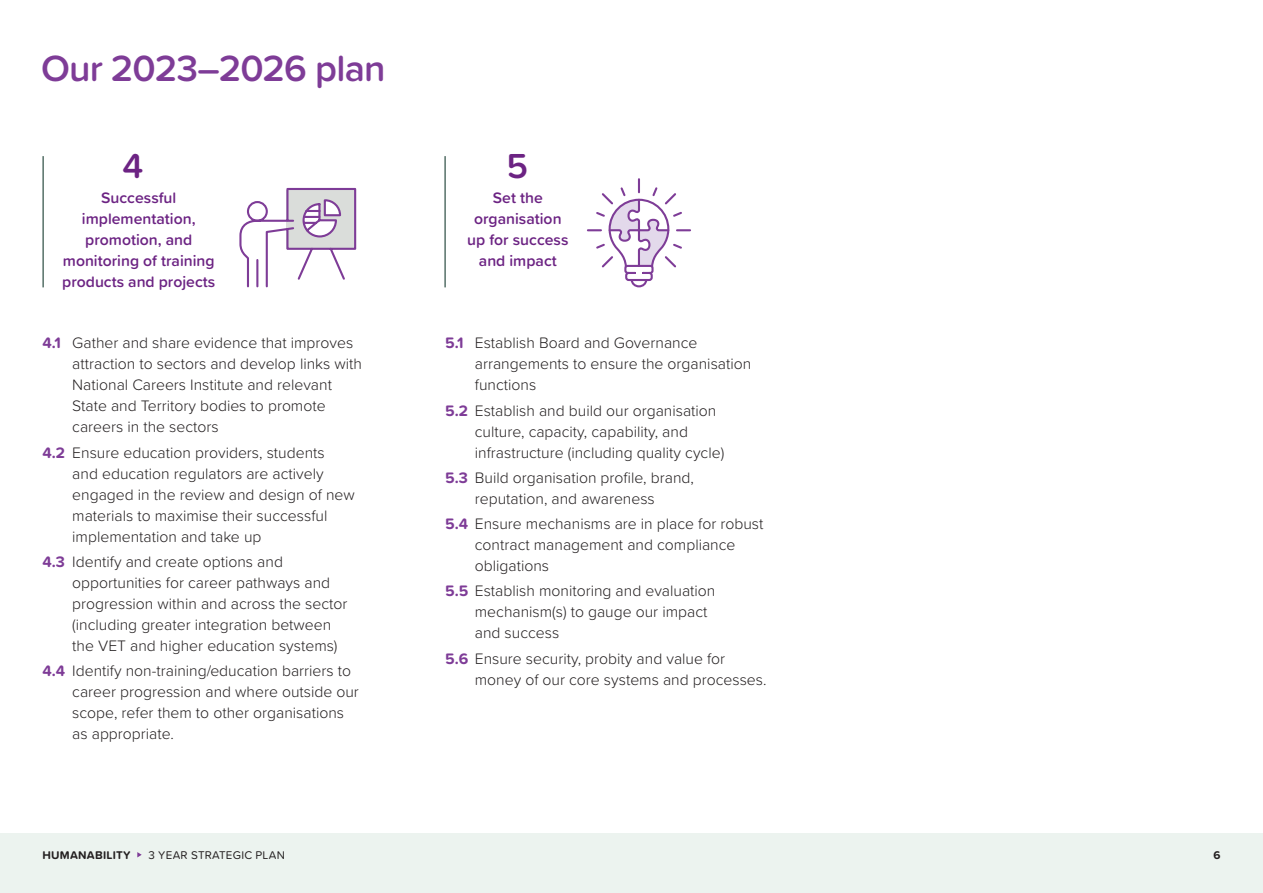
<style>
.page{position:relative;width:1263px;height:893px;background:#fff}
.page>*{position:absolute;margin:0;border:0;box-sizing:border-box;transform-origin:0 0}
.Head_A{font:600 37.8px "Proxima Soft";letter-spacing:-.02em;color:#7e3c97}
.Copy_bullet{font:600 36px "Proxima Soft";color:#6c2383}
.Copy_bullet-2{font:300 15.75px/21px "Proxima Soft";color:#231f20}
.Copy{font:600 15.75px/21px "Proxima Soft";color:#6c2383;text-align:center}
.t1{font:11.7px "Proxima Soft";letter-spacing:.02em;color:#231f20}
.t2{font:700 11.7px "Proxima Soft";letter-spacing:.02em;color:#231f20}
.s1{font-weight:700;color:#7e3c97}
</style>
<div class="page">
<svg style="left:239px;top:187px;width:118px;height:101px"></svg>
<div style="left:0;top:833px;width:1263px;height:60px;background:#ecf3ef"></div>
<svg style="left:587px;top:178px;width:104px;height:110px"></svg>
<hr style="left:43px;top:156px;width:1px;height:131px;background:#2b4d42">
<hr style="left:444px;top:156px;width:2px;height:131px;background:#2b4d42">
<svg style="left:137px;top:852px;width:5px;height:5px"></svg>
<p class="Head_A" style="left:41px;top:40px;width:346px">Our 2023–2026 plan</p>
<p class="Copy_bullet" style="left:122px;top:139px;width:22px">4</p>
<p class="Copy" style="left:62px;top:187px;width:155px">Successful implementation, promotion, and monitoring of training products and projects</p>
<p class="Copy_bullet-2" style="left:72px;top:332px;width:291px;text-indent:-30px"><span class="s1">4.1</span> Gather and share evidence that improves attraction to sectors and develop links with National Careers Institute and relevant State and Territory bodies to promote careers in the sectors</p>
<p class="Copy_bullet-2" style="left:72px;top:441px;width:284px;text-indent:-30px"><span class="s1">4.2</span> Ensure education providers, students<br>and education regulators are actively engaged in the review and design of new materials to maximise their successful implementation and take up</p>
<p class="Copy_bullet-2" style="left:72px;top:550px;width:277px;text-indent:-30px"><span class="s1">4.3</span> Identify and create options and opportunities for career pathways and progression within and across the sector (including greater integration between the VET and higher education systems)</p>
<p class="Copy_bullet-2" style="left:72px;top:659px;width:288px;text-indent:-30px"><span class="s1">4.4</span> Identify non-training/education barriers to career progression and where outside our scope, refer them to other organisations as appropriate.</p>
<p class="Copy_bullet" style="left:507px;top:139px;width:23px">5</p>
<p class="Copy" style="left:467px;top:187px;width:103px">Set the organisation up for success and impact</p>
<p class="Copy_bullet-2" style="left:475px;top:332px;width:278px;text-indent:-30px"><span class="s1">5.1</span> Establish Board and Governance arrangements to ensure the organisation functions</p>
<p class="Copy_bullet-2" style="left:475px;top:399px;width:251px;text-indent:-30px"><span class="s1">5.2</span> Establish and build our organisation culture, capacity, capability, and infrastructure (including quality cycle)</p>
<p class="Copy_bullet-2" style="left:445px;top:466px;width:250px;text-align:center"><span class="s1">5.3</span> Build organisation profile, brand, reputation, and awareness</p>
<p class="Copy_bullet-2" style="left:475px;top:512px;width:290px;text-indent:-30px"><span class="s1">5.4</span> Ensure mechanisms are in place for robust contract management and compliance obligations</p>
<p class="Copy_bullet-2" style="left:475px;top:580px;width:242px;text-indent:-30px"><span class="s1">5.5</span> Establish monitoring and evaluation mechanism(s) to gauge our impact and success</p>
<p class="Copy_bullet-2" style="left:475px;top:647px;width:293px;text-indent:-30px"><span class="s1">5.6</span> Ensure security, probity and value for money of our core systems and processes.</p>
<p class="t2" style="left:43px;top:846px;width:90px">HUMANABILITY</p>
<p class="t1" style="left:148px;top:846px;width:138px">3 YEAR STRATEGIC PLAN</p>
<p class="t2" style="left:1213px;top:846px;width:9px">6</p>
</div>
